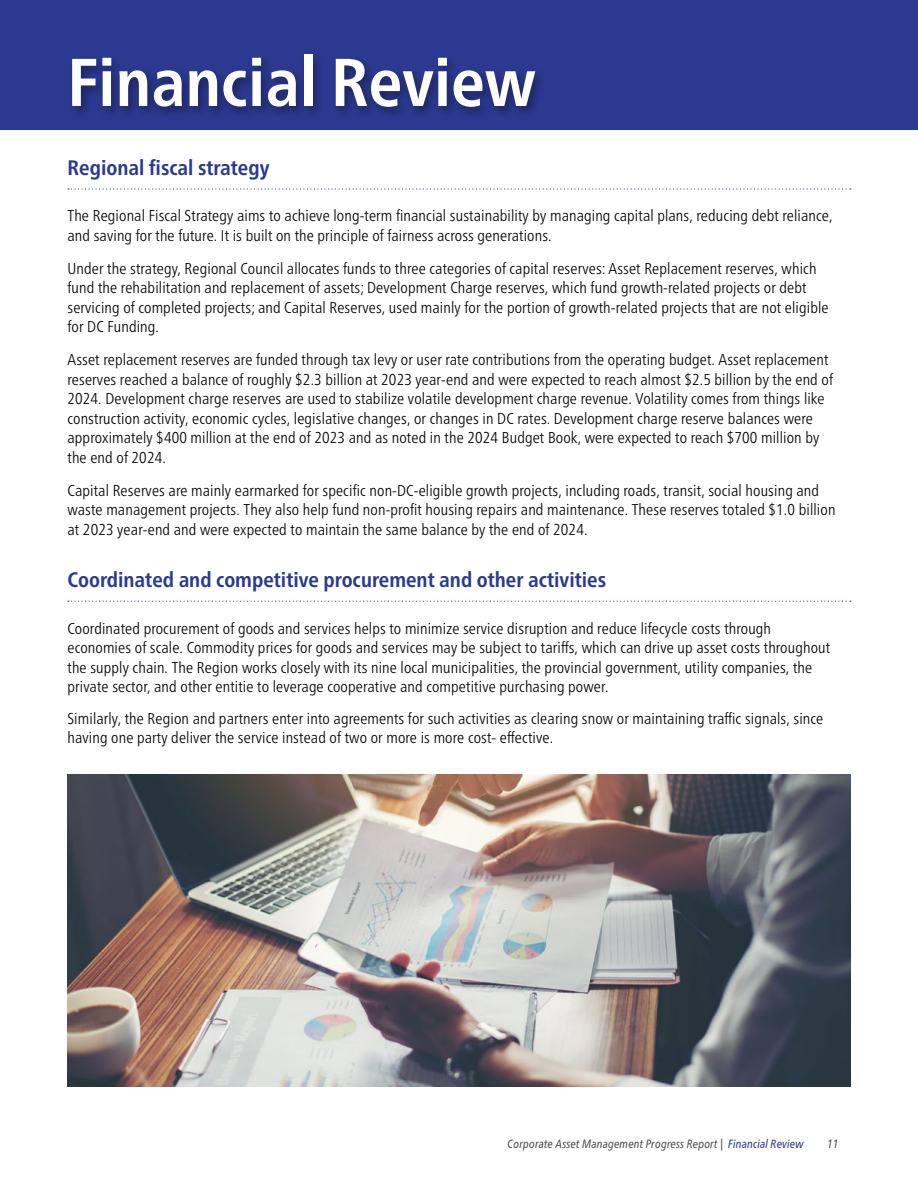
<style>
.page{position:relative;width:918px;height:1188px;background:#fff}
.page>*{position:absolute;margin:0;border:0;box-sizing:border-box;transform-origin:0 0}
.IP_Section_Header{font:700 condensed 67.5px "Frutiger Neue LT Pro";color:#fff}
.IP_Sub-Header_1Span{font:700 condensed 21px "Frutiger Neue LT Pro";color:#2b3990}
.IP_BC{font:300 condensed 15.75px/19.5px "Frutiger Neue LT Pro";letter-spacing:.01em;color:#000}
.t1{font:italic condensed 12px "Frutiger Neue LT Pro";letter-spacing:.01em;color:#4d4d4f}
.s1{color:#2b3990}
</style>
<div class="page">
<svg style="left:68px;top:188px;width:783px;height:2px"></svg>
<svg style="left:68px;top:601px;width:783px;height:1px"></svg>
<div style="left:0;top:0;width:918px;height:130px;background:#2b3990"></div>
<div style="left:68px;top:51px;width:479px;height:68px;background:#000;opacity:.35"></div>
<img style="left:68px;top:774px;width:782px;height:313px">
<p class="IP_Section_Header" style="left:68px;top:43px;width:470px">Financial Review</p>
<p class="IP_Sub-Header_1Span" style="left:68px;top:155px;width:204px">Regional fiscal strategy</p>
<p class="IP_BC" style="left:68px;top:206px;width:767px">The Regional Fiscal Strategy aims to achieve long-term financial sustainability by managing capital plans, reducing debt reliance, and saving for the future. It is built on the principle of fairness across generations.</p>
<p class="IP_BC" style="left:68px;top:259px;width:763px">Under the strategy, Regional Council allocates funds to three categories of capital reserves: Asset Replacement reserves, which fund the rehabilitation and replacement of assets; Development Charge reserves, which fund growth-related projects or debt servicing of completed projects; and Capital Reserves, used mainly for the portion of growth-related projects that are not eligible for DC Funding.</p>
<p class="IP_BC" style="left:68px;top:350px;width:767px">Asset replacement reserves are funded through tax levy or user rate contributions from the operating budget. Asset replacement reserves reached a balance of roughly $2.3 billion at 2023 year-end and were expected to reach almost $2.5 billion by the end of 2024. Development charge reserves are used to stabilize volatile development charge revenue. Volatility comes from things like construction activity, economic cycles, legislative changes, or changes in DC rates. Development charge reserve balances were approximately $400 million at the end of 2023 and as noted in the 2024 Budget Book, were expected to reach $700 million by the end of 2024.</p>
<p class="IP_BC" style="left:68px;top:481px;width:769px">Capital Reserves are mainly earmarked for specific non-DC-eligible growth projects, including roads, transit, social housing and waste management projects. They also help fund non-profit housing repairs and maintenance. These reserves totaled $1.0 billion at 2023 year-end and were expected to maintain the same balance by the end of 2024.</p>
<p class="IP_Sub-Header_1Span" style="left:68px;top:567px;width:540px">Coordinated and competitive procurement and other activities</p>
<p class="IP_BC" style="left:68px;top:618px;width:764px">Coordinated procurement of goods and services helps to minimize service disruption and reduce lifecycle costs through economies of scale. Commodity prices for goods and services may be subject to tariffs, which can drive up asset costs throughout the supply chain. The Region works closely with its nine local municipalities, the provincial government, utility companies, the private sector, and other entitie to leverage cooperative and competitive purchasing power.</p>
<p class="IP_BC" style="left:68px;top:708px;width:757px">Similarly, the Region and partners enter into agreements for such activities as clearing snow or maintaining traffic signals, since having one party deliver the service instead of two or more is more cost- effective.</p>
<p class="t1" style="left:508px;top:1137px;width:297px">Corporate Asset Management Progress Report | <span class="s1">Financial Review</span></p>
<p class="t1" style="left:827px;top:1137px;width:13px">11</p>
</div>
